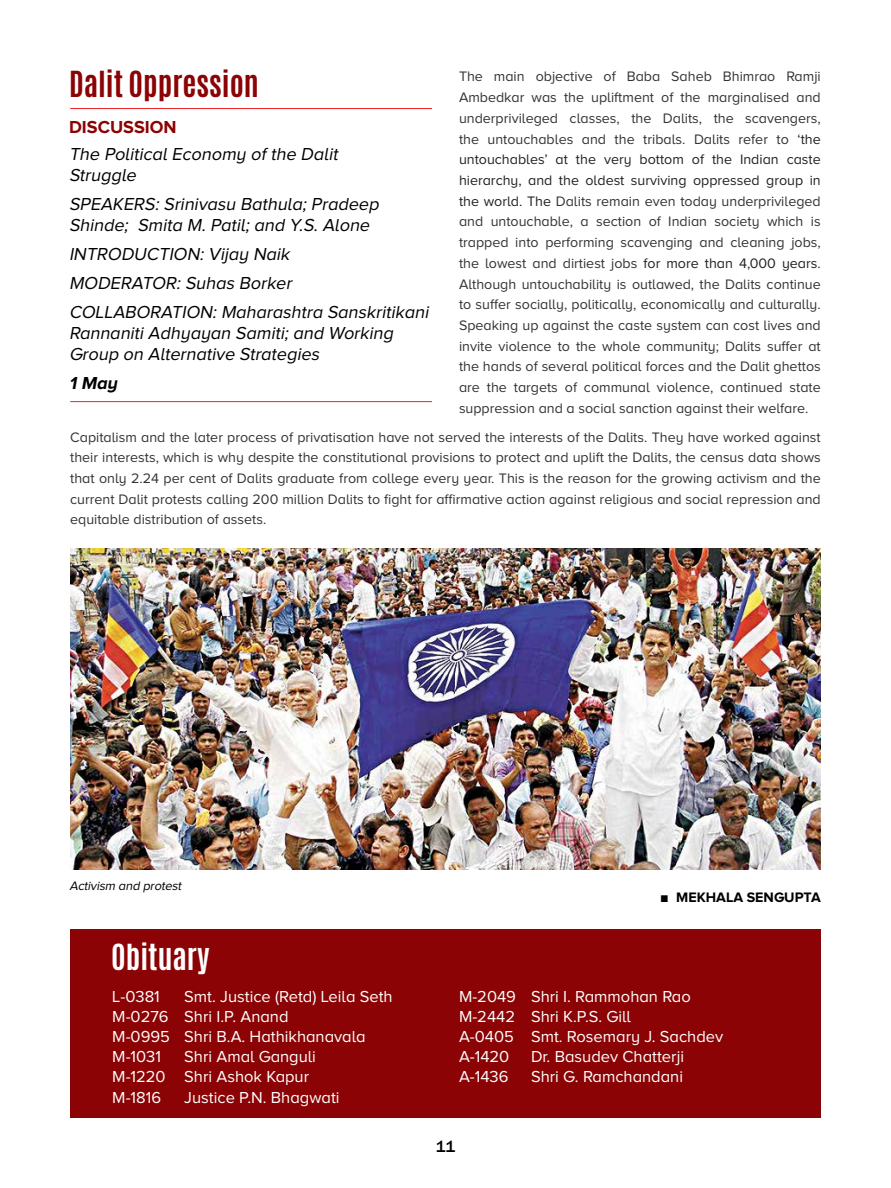
<style>
.page{position:relative;width:891px;height:1188px;background:#fff}
.page>*{position:absolute;margin:0;border:0;box-sizing:border-box;transform-origin:0 0}
.t1{font:700 30px "Antonio";color:#8b0304}
.t2{font:700 30px "Antonio";color:#fff}
.t3{font:italic 18px/21px "Proxima Nova A";color:#000}
.t4{font:700 18px "Proxima Nova A";color:#8b0304}
.t5{font:italic 700 18px "Proxima Nova A";color:#000}
.t6{font:16.5px/20.2px "Proxima Nova A";color:#fff}
.t7{font:500 16.5px "Franklin Gothic";color:#000}
.t8{font:14.25px/20.7px "Proxima Nova A";color:#333;text-align:justify}
.t9{font:700 14.25px "Proxima Nova A";color:#000}
.t10{font:italic 12.75px "Proxima Nova A";color:#000}
.s1{color:#222}
.s2{font-family:"Garamond"}
</style>
<div class="page">
<div style="left:70px;top:930px;width:751px;height:188px;background:#8b0304"></div>
<img style="left:70px;top:549px;width:751px;height:320px">
<hr style="left:70px;top:108px;width:362px;height:1px;background:#ed2127">
<hr style="left:70px;top:401px;width:362px;height:1px;background:#ed2127">
<h1 class="t1" style="left:69px;top:62px;width:191px">Dalit Oppression</h1>
<p class="t4" style="left:69px;top:117px;width:109px">DISCUSSION</p>
<p class="t3" style="left:69px;top:143px;width:274px">The Political Economy of the Dalit<br>Struggle</p>
<p class="t3" style="left:69px;top:193px;width:315px">SPEAKERS: Srinivasu Bathula; Pradeep<br>Shinde; Smita M. Patil; and Y.S. Alone</p>
<p class="t3" style="left:69px;top:239px;width:364px;line-height:29.1px">INTRODUCTION: Vijay Naik<br>MODERATOR: Suhas Borker<br>COLLABORATION: Maharashtra Sanskritikani</p>
<p class="t3" style="left:69px;top:323px;width:329px">Rannaniti Adhyayan Samiti; and Working<br>Group on Alternative Strategies</p>
<p class="t5" style="left:69px;top:373px;width:53px">1 May</p>
<p class="t8" style="left:459px;top:66px;width:363px">The main objective of Baba Saheb Bhimrao Ramji Ambedkar was the upliftment of the marginalised and underprivileged classes, the Dalits, the scavengers, the untouchables and the tribals. Dalits refer to <span class="s1">‘the untouchables’ at the very bottom of the Indian caste hierarchy, and the oldest surviving oppressed group in the world. The</span> Dalits remain even today underprivileged and untouchable, a section of Indian society which is trapped into performing scavenging and cleaning jobs, the lowest and dirtiest jobs <span class="s1">for more than 4,000 years</span>.<br>Although untouchability is outlawed, the Dalits continue to suffer socially, politically, economically and culturally.<br>Speaking up against the caste system can cost lives and invite violence to the whole community; Dalits suffer at the hands of several political forces and the Dalit ghettos are the targets of communal violence, continued state suppression and a social sanction against their welfare.</p>
<p class="t8" style="left:70px;top:426px;width:752px">Capitalism and the later process of privatisation have not served the interests of the Dalits. They have worked against their interests, which is why despite the constitutional provisions to protect and uplift the Dalits, the census data shows that only 2.24 per cent of Dalits graduate from college every year. This is the reason for the growing activism and the current Dalit protests calling 200 million Dalits to fight for affirmative action against religious and social repression and equitable distribution of assets.</p>
<p class="t10" style="left:69px;top:879px;width:116px">Activism and protest</p>
<h1 class="t2" style="left:111px;top:934px;width:100px">Obituary</h1>
<p class="t6" style="left:112px;top:986px;width:282px;text-indent:72px">Smt. Justice (Retd) Leila Seth<br>M-0276 Shri I.P. Anand<br>M-0995 Shri B.A. Hathikhanavala<br>M-1031</p>
<p class="t6" style="left:112px;top:986px;width:49px">L-0381</p>
<p class="t6" style="left:112px;top:1046px;width:205px;text-indent:72px">Shri Amal Ganguli<br>M-1220 Shri Ashok Kapur<br>M-1816</p>
<p class="t6" style="left:184px;top:1087px;width:157px">Justice P.N. Bhagwati</p>
<p class="t9" style="left:660px;top:889px;width:161px"><span class="s2">■</span> MEKHALA SENGUPTa</p>
<p class="t6" style="left:459px;top:986px;width:266px">M-2049 Shri I. Rammohan Rao<br>M-2442 Shri K.P.S. Gill<br>A-0405 Smt. Rosemary J. Sachdev<br>A-1420</p>
<p class="t6" style="left:531px;top:1046px;width:155px">Dr. Basudev Chatterji</p>
<p class="t6" style="left:459px;top:1067px;width:51px">A-1436</p>
<p class="t6" style="left:531px;top:1067px;width:154px">Shri G. Ramchandani</p>
<p class="t7" style="left:436px;top:1137px;width:21px">11</p>
</div>
